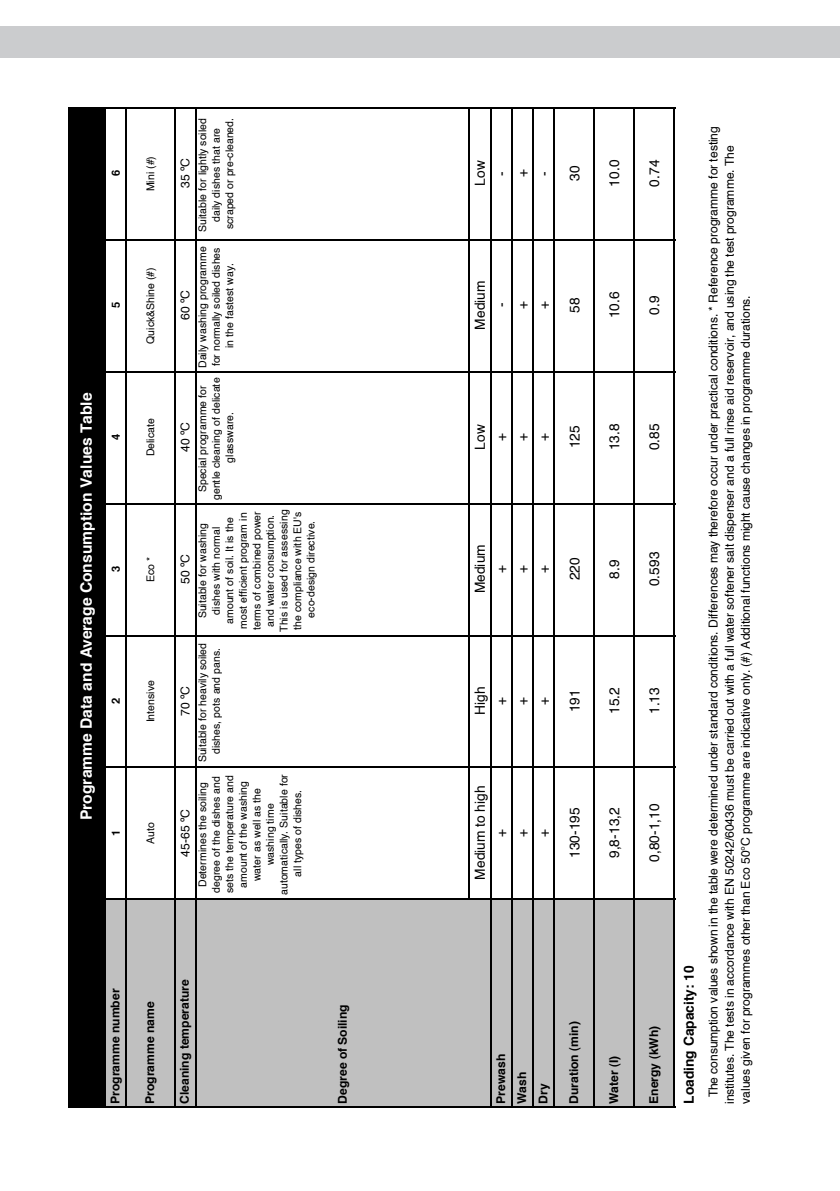
<style>
.page{position:relative;width:840px;height:1191px;background:#fff}
.page>*{position:absolute;margin:0;border:0;box-sizing:border-box;transform-origin:0 0}
.t1{font:700 15.6px "Helvetica";letter-spacing:.005em;color:#fff}
.t2{font:13.8px "Helvetica";letter-spacing:.005em;color:#000}
.t3{font:700 13.8px "Helvetica";color:#000}
.t4{font:12.2px/16.2px "Helvetica";letter-spacing:-.005em;color:#000}
.t5{font:700 12.2px/21.2px "Helvetica";letter-spacing:.005em;color:#000}
.t6{font:700 11.2px "Helvetica";color:#000}
.t7{font:10.6px/13.6px "Helvetica";color:#000;text-align:center}
</style>
<div class="page">
<div style="left:70px;top:108px;width:35px;height:997px;background:#000"></div>
<div style="left:105px;top:899px;width:21px;height:206px;background:#c0c0c0"></div>
<div style="left:126px;top:899px;width:548px;height:206px;background:#c0c0c0"></div>
<hr style="left:68px;top:1105px;width:606px;height:2px;background:#000">
<hr style="left:106px;top:898px;width:568px;height:2px;background:#000">
<hr style="left:106px;top:766px;width:568px;height:2px;background:#000">
<hr style="left:106px;top:635px;width:568px;height:1px;background:#000">
<hr style="left:106px;top:503px;width:568px;height:1px;background:#000">
<hr style="left:106px;top:371px;width:568px;height:1px;background:#000">
<hr style="left:106px;top:239px;width:568px;height:2px;background:#000">
<hr style="left:106px;top:107px;width:568px;height:2px;background:#000">
<hr style="left:68px;top:108px;width:2px;height:997px;background:#000">
<hr style="left:104px;top:107px;width:2px;height:998px;background:#000">
<hr style="left:125px;top:107px;width:2px;height:998px;background:#000">
<hr style="left:174px;top:107px;width:1px;height:998px;background:#000">
<hr style="left:195px;top:107px;width:1px;height:998px;background:#000">
<hr style="left:468px;top:107px;width:2px;height:791px;background:#000">
<hr style="left:489px;top:107px;width:2px;height:998px;background:#000">
<hr style="left:511px;top:107px;width:1px;height:998px;background:#000">
<hr style="left:532px;top:107px;width:1px;height:998px;background:#000">
<hr style="left:553px;top:107px;width:2px;height:998px;background:#000">
<hr style="left:593px;top:107px;width:2px;height:998px;background:#000">
<hr style="left:633px;top:107px;width:1px;height:998px;background:#000">
<hr style="left:673px;top:107px;width:1px;height:998px;background:#000">
<div style="left:0;top:26px;width:839px;height:32px;background:#cbccce"></div>
<p class="t6" style="left:109px;top:176px;width:8px;rotate:-90deg">6</p>
<p class="t6" style="left:109px;top:308px;width:8px;rotate:-90deg">5</p>
<p class="t1" style="left:76px;top:820px;width:429px;rotate:-90deg">Programme Data and Average Consumption Values Table</p>
<p class="t6" style="left:109px;top:440px;width:8px;rotate:-90deg">4</p>
<p class="t6" style="left:109px;top:572px;width:8px;rotate:-90deg">3</p>
<p class="t6" style="left:109px;top:704px;width:8px;rotate:-90deg">2</p>
<p class="t6" style="left:109px;top:835px;width:8px;rotate:-90deg">1</p>
<p class="t7" style="left:143px;top:191px;width:37px;rotate:-90deg">Mini (#)</p>
<p class="t7" style="left:143px;top:344px;width:78px;rotate:-90deg">Quick&amp;Shine (#)</p>
<p class="t7" style="left:143px;top:456px;width:40px;rotate:-90deg">Delicate</p>
<p class="t7" style="left:143px;top:582px;width:27px;rotate:-90deg">Eco *</p>
<p class="t7" style="left:143px;top:722px;width:44px;rotate:-90deg">Intensive</p>
<p class="t7" style="left:143px;top:844px;width:23px;rotate:-90deg">Auto</p>
<p class="t4" style="left:177px;top:188px;width:31px;rotate:-90deg">35 ºC</p>
<p class="t4" style="left:177px;top:320px;width:31px;rotate:-90deg">60 ºC</p>
<p class="t4" style="left:177px;top:452px;width:31px;rotate:-90deg">40 ºC</p>
<p class="t4" style="left:177px;top:584px;width:31px;rotate:-90deg">50 ºC</p>
<p class="t4" style="left:177px;top:716px;width:31px;rotate:-90deg">70 ºC</p>
<p class="t4" style="left:177px;top:856px;width:49px;rotate:-90deg">45-65 ºC</p>
<p class="t7" style="left:195px;top:232px;width:116px;rotate:-90deg">Suitable for lightly soiled daily dishes that are scraped or pre-cleaned.</p>
<p class="t7" style="left:195px;top:368px;width:123px;rotate:-90deg">Daily washing programme for normally soiled dishes in the fastest way.</p>
<p class="t7" style="left:195px;top:500px;width:124px;rotate:-90deg">Special programme for gentle cleaning of delicate glassware.</p>
<p class="t7" style="left:195px;top:632px;width:124px;rotate:-90deg">Suitable for washing dishes with normal amount of soil. It is the most efficient program in terms of combined power and water consumption.<br>This is used for assessing the compliance with EU's eco-design directive.</p>
<p class="t7" style="left:195px;top:762px;width:121px;rotate:-90deg">Suitable for heavily soiled dishes, pots and pans.</p>
<p class="t7" style="left:195px;top:895px;width:122px;rotate:-90deg">Determines the soiling degree of the dishes and sets the temperature and amount of the washing water as well as the washing time automatically. Suitable for all types of dishes.</p>
<p class="t5" style="left:104px;top:1104px;width:117px;rotate:-90deg">Programme number</p>
<p class="t5" style="left:139px;top:1104px;width:104px;rotate:-90deg">Programme name</p>
<p class="t5" style="left:173px;top:1104px;width:126px;rotate:-90deg">Cleaning temperature</p>
<p class="t5" style="left:331px;top:1104px;width:101px;rotate:-90deg">Degree of Soiling</p>
<p class="t2" style="left:471px;top:186px;width:27px;rotate:-90deg">Low</p>
<p class="t2" style="left:492px;top:175px;width:6px;rotate:-90deg">-</p>
<p class="t2" style="left:513px;top:177px;width:10px;rotate:-90deg">+</p>
<p class="t2" style="left:535px;top:175px;width:6px;rotate:-90deg">-</p>
<p class="t2" style="left:565px;top:181px;width:17px;rotate:-90deg">30</p>
<p class="t2" style="left:471px;top:329px;width:51px;rotate:-90deg">Medium</p>
<p class="t2" style="left:492px;top:307px;width:6px;rotate:-90deg">-</p>
<p class="t2" style="left:513px;top:309px;width:10px;rotate:-90deg">+</p>
<p class="t2" style="left:535px;top:309px;width:10px;rotate:-90deg">+</p>
<p class="t2" style="left:565px;top:313px;width:17px;rotate:-90deg">58</p>
<p class="t2" style="left:471px;top:449px;width:27px;rotate:-90deg">Low</p>
<p class="t2" style="left:492px;top:441px;width:10px;rotate:-90deg">+</p>
<p class="t2" style="left:513px;top:441px;width:10px;rotate:-90deg">+</p>
<p class="t2" style="left:535px;top:441px;width:10px;rotate:-90deg">+</p>
<p class="t2" style="left:565px;top:448px;width:25px;rotate:-90deg">125</p>
<p class="t2" style="left:471px;top:593px;width:51px;rotate:-90deg">Medium</p>
<p class="t2" style="left:492px;top:573px;width:10px;rotate:-90deg">+</p>
<p class="t2" style="left:513px;top:573px;width:10px;rotate:-90deg">+</p>
<p class="t2" style="left:535px;top:573px;width:10px;rotate:-90deg">+</p>
<p class="t2" style="left:565px;top:580px;width:25px;rotate:-90deg">220</p>
<p class="t2" style="left:471px;top:715px;width:30px;rotate:-90deg">High</p>
<p class="t2" style="left:492px;top:705px;width:10px;rotate:-90deg">+</p>
<p class="t2" style="left:513px;top:705px;width:10px;rotate:-90deg">+</p>
<p class="t2" style="left:535px;top:705px;width:10px;rotate:-90deg">+</p>
<p class="t2" style="left:565px;top:712px;width:25px;rotate:-90deg">191</p>
<p class="t2" style="left:471px;top:879px;width:96px;rotate:-90deg">Medium to high</p>
<p class="t2" style="left:492px;top:836px;width:10px;rotate:-90deg">+</p>
<p class="t2" style="left:513px;top:836px;width:10px;rotate:-90deg">+</p>
<p class="t2" style="left:535px;top:836px;width:10px;rotate:-90deg">+</p>
<p class="t2" style="left:565px;top:858px;width:52px;rotate:-90deg">130-195</p>
<p class="t5" style="left:489px;top:1104px;width:52px;rotate:-90deg">Prewash<br>Wash<br>Dry</p>
<p class="t5" style="left:562px;top:1104px;width:84px;rotate:-90deg">Duration (min)</p>
<p class="t2" style="left:605px;top:186px;width:28px;rotate:-90deg">10.0</p>
<p class="t2" style="left:605px;top:318px;width:28px;rotate:-90deg">10.6</p>
<p class="t2" style="left:605px;top:450px;width:28px;rotate:-90deg">13.8</p>
<p class="t2" style="left:605px;top:578px;width:21px;rotate:-90deg">8.9</p>
<p class="t2" style="left:605px;top:714px;width:28px;rotate:-90deg">15.2</p>
<p class="t2" style="left:605px;top:858px;width:52px;rotate:-90deg">9,8-13,2</p>
<p class="t5" style="left:602px;top:1104px;width:49px;rotate:-90deg">Water (I)</p>
<p class="t2" style="left:645px;top:186px;width:28px;rotate:-90deg">0.74</p>
<p class="t2" style="left:645px;top:315px;width:21px;rotate:-90deg">0.9</p>
<p class="t2" style="left:645px;top:450px;width:28px;rotate:-90deg">0.85</p>
<p class="t2" style="left:645px;top:586px;width:36px;rotate:-90deg">0.593</p>
<p class="t2" style="left:645px;top:714px;width:28px;rotate:-90deg">1.13</p>
<p class="t2" style="left:645px;top:862px;width:60px;rotate:-90deg">0,80-1,10</p>
<p class="t5" style="left:642px;top:1104px;width:80px;rotate:-90deg">Energy (kWh)</p>
<p class="t3" style="left:679px;top:1103px;width:140px;rotate:-90deg">Loading Capacity: 10</p>
<p class="t4" style="left:704px;top:1104px;width:979px;text-indent:7px;rotate:-90deg">The consumption values shown in the table were determined under standard conditions. Differences may therefore occur under practical conditions. * Reference programme for testing institutes. The tests in accordance with EN 50242/60436 must be carried out with a full water softener salt dispenser and a full rinse aid reservoir, and using the test programme. The values given for programmes other than Eco 50°C programme are indicative only. (#) Additional functions might cause changes in programme durations.</p>
</div>
